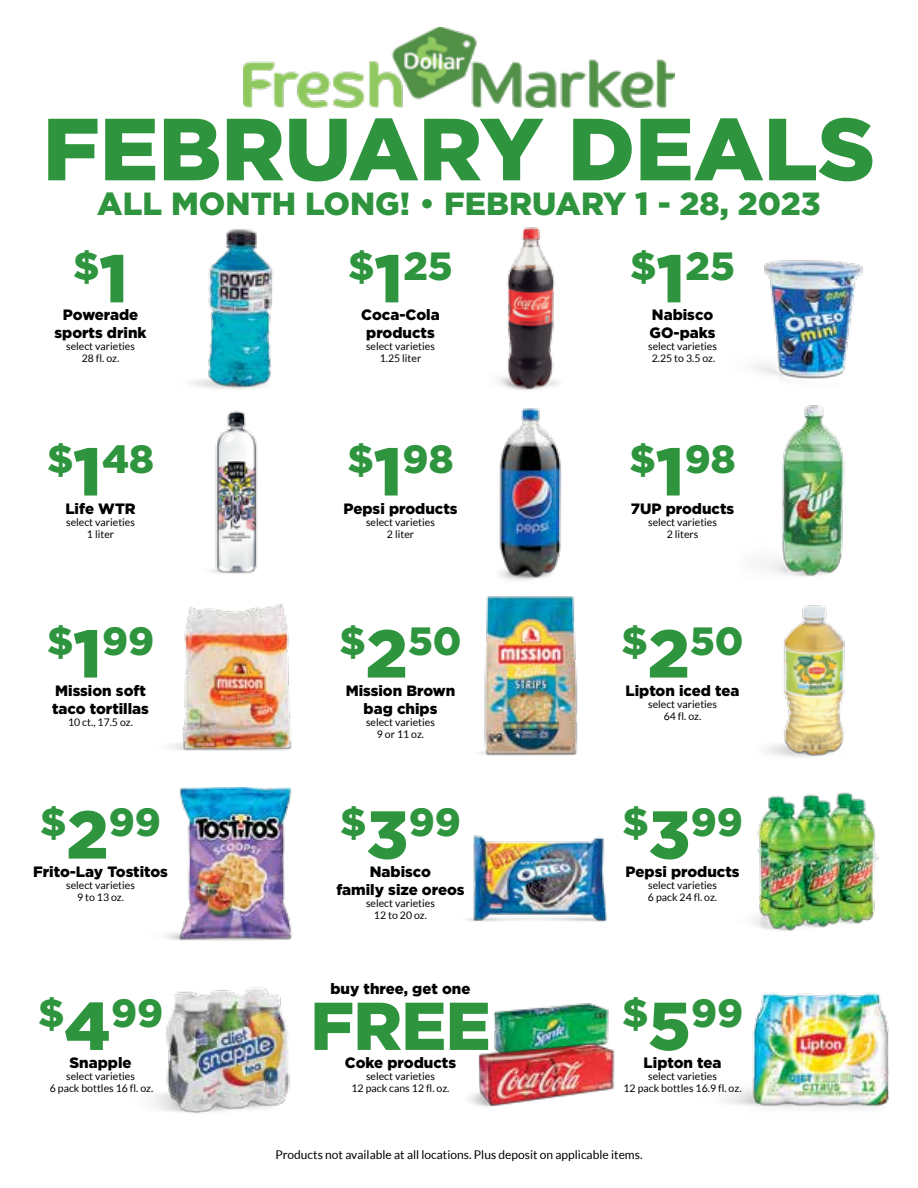
<style>
.page{position:relative;width:918px;height:1188px;background:#fff}
.page>*{position:absolute;margin:0;border:0;box-sizing:border-box;transform-origin:0 0}
.t1{font:900 87.9px "Gotham";color:#2e953e}
.t2{font:900 67.5px "Gotham";color:#2e953e}
.t3{font:900 39.3px "Gotham";color:#2e953e}
.t4{font:900 32.1px "Gotham";color:#2e953e}
.t5{font:900 15px/18px "Gotham";color:#000;text-align:center}
.t6{font:12px "Lato";color:#000}
.t7{font:10.5px/12px "Lato";color:#000;text-align:center}
.s1{font-weight:700}
.s2{font-size:67.5px}
</style>
<div class="page">
<img style="left:726px;top:992px;width:164px;height:117px">
<img style="left:493px;top:1003px;width:116px;height:29px">
<img style="left:244px;top:27px;width:430px;height:81px">
<img style="left:762px;top:405px;width:83px;height:172px">
<img style="left:506px;top:227px;width:49px;height:150px">
<img style="left:191px;top:229px;width:83px;height:160px">
<img style="left:467px;top:835px;width:140px;height:87px">
<img style="left:754px;top:260px;width:109px;height:119px">
<img style="left:210px;top:411px;width:48px;height:163px">
<img style="left:170px;top:603px;width:122px;height:185px">
<img style="left:497px;top:377px;width:64px;height:204px">
<img style="left:152px;top:987px;width:138px;height:126px">
<img style="left:480px;top:596px;width:98px;height:160px">
<img style="left:766px;top:605px;width:79px;height:152px">
<img style="left:165px;top:788px;width:127px;height:153px">
<img style="left:753px;top:792px;width:126px;height:139px">
<img style="left:469px;top:1032px;width:146px;height:75px">
<h1 class="t1" style="left:43px;top:89px;width:834px">FEBRUARY DEALS</h1>
<h3 class="t4" style="left:97px;top:182px;width:725px">ALL MONTH LONG! <span class="s1">•</span> FEBRUARY 1 - 28, 2023</h3>
<h3 class="t3" style="left:73px;top:239px;width:56px">$<span class="s2">1</span></h3>
<h3 class="t5" style="left:55px;top:306px;width:94px">Powerade sports drink</h3>
<p class="t7" style="left:66px;top:341px;width:70px">select varieties<br>28 fl. oz.</p>
<h3 class="t3" style="left:47px;top:432px;width:109px">$<span class="s2">1</span>48</h3>
<h3 class="t5" style="left:65px;top:499px;width:72px">Life WTR</h3>
<p class="t7" style="left:66px;top:516px;width:70px">select varieties<br>1 liter</p>
<h3 class="t3" style="left:47px;top:614px;width:109px">$<span class="s2">1</span>99</h3>
<h3 class="t5" style="left:52px;top:681px;width:98px;text-align:left">Mission soft taco tortillas</h3>
<p class="t7" style="left:68px;top:716px;width:66px">10 ct., 17.5 oz.</p>
<h3 class="t3" style="left:40px;top:795px;width:122px">$<span class="s2">2</span>99</h3>
<h3 class="t5" style="left:33px;top:862px;width:136px">Frito-Lay Tostitos</h3>
<p class="t7" style="left:66px;top:879px;width:70px">select varieties<br>9 to 13 oz.</p>
<h3 class="t3" style="left:38px;top:986px;width:127px">$<span class="s2">4</span>99</h3>
<h3 class="t5" style="left:69px;top:1053px;width:64px">Snapple</h3>
<p class="t7" style="left:50px;top:1070px;width:105px">select varieties<br>6 pack bottles 16 fl. oz.</p>
<h3 class="t3" style="left:348px;top:239px;width:106px">$<span class="s2">1</span>25</h3>
<h3 class="t5" style="left:361px;top:306px;width:80px">Coca-Cola products</h3>
<p class="t7" style="left:366px;top:341px;width:70px">select varieties<br>1.25 liter</p>
<h3 class="t3" style="left:348px;top:432px;width:107px">$<span class="s2">1</span>98</h3>
<h3 class="t5" style="left:343px;top:499px;width:116px">Pepsi products</h3>
<p class="t7" style="left:366px;top:516px;width:70px">select varieties<br>2 liter</p>
<h3 class="t3" style="left:339px;top:614px;width:124px">$<span class="s2">2</span>50</h3>
<h3 class="t5" style="left:346px;top:681px;width:111px">Mission Brown bag chips</h3>
<p class="t7" style="left:366px;top:716px;width:70px">select varieties<br>9 or 11 oz.</p>
<h3 class="t3" style="left:340px;top:795px;width:122px">$<span class="s2">3</span>99</h3>
<h3 class="t5" style="left:336px;top:862px;width:130px">Nabisco<br>family size oreos</h3>
<p class="t7" style="left:366px;top:897px;width:70px">select varieties<br>12 to 20 oz.</p>
<h3 class="t5" style="left:330px;top:980px;width:142px">buy three, get one</h3>
<h2 class="t2" style="left:310px;top:980px;width:182px">FREE</h2>
<h3 class="t5" style="left:345px;top:1053px;width:113px">Coke products</h3>
<p class="t7" style="left:352px;top:1070px;width:100px">select varieties<br>12 pack cans 12 fl. oz.</p>
<h3 class="t3" style="left:630px;top:239px;width:106px">$<span class="s2">1</span>25</h3>
<h3 class="t5" style="left:650px;top:306px;width:67px;text-align:left">Nabisco<br>GO-paks</h3>
<p class="t7" style="left:648px;top:341px;width:70px">select varieties<br>2.25 to 3.5 oz.</p>
<h3 class="t3" style="left:630px;top:432px;width:107px">$<span class="s2">1</span>98</h3>
<h3 class="t5" style="left:631px;top:499px;width:105px">7UP products</h3>
<p class="t7" style="left:648px;top:516px;width:70px">select varieties<br>2 liters</p>
<h3 class="t3" style="left:621px;top:614px;width:124px">$<span class="s2">2</span>50</h3>
<h3 class="t5" style="left:626px;top:681px;width:116px">Lipton iced tea</h3>
<p class="t7" style="left:648px;top:698px;width:70px">select varieties<br>64 fl. oz.</p>
<h3 class="t3" style="left:622px;top:795px;width:122px">$<span class="s2">3</span>99</h3>
<h3 class="t5" style="left:625px;top:862px;width:116px">Pepsi products</h3>
<p class="t7" style="left:648px;top:879px;width:71px;text-align:left">select varieties<br>6 pack 24 fl. oz.</p>
<h3 class="t3" style="left:622px;top:986px;width:123px">$<span class="s2">5</span>99</h3>
<h3 class="t5" style="left:644px;top:1053px;width:79px">Lipton tea</h3>
<p class="t7" style="left:624px;top:1070px;width:119px">select varieties<br>12 pack bottles 16.9 fl. oz.</p>
<p class="t6" style="left:275px;top:1148px;width:369px">Products not available at all locations. Plus deposit on applicable items.</p>
</div>
